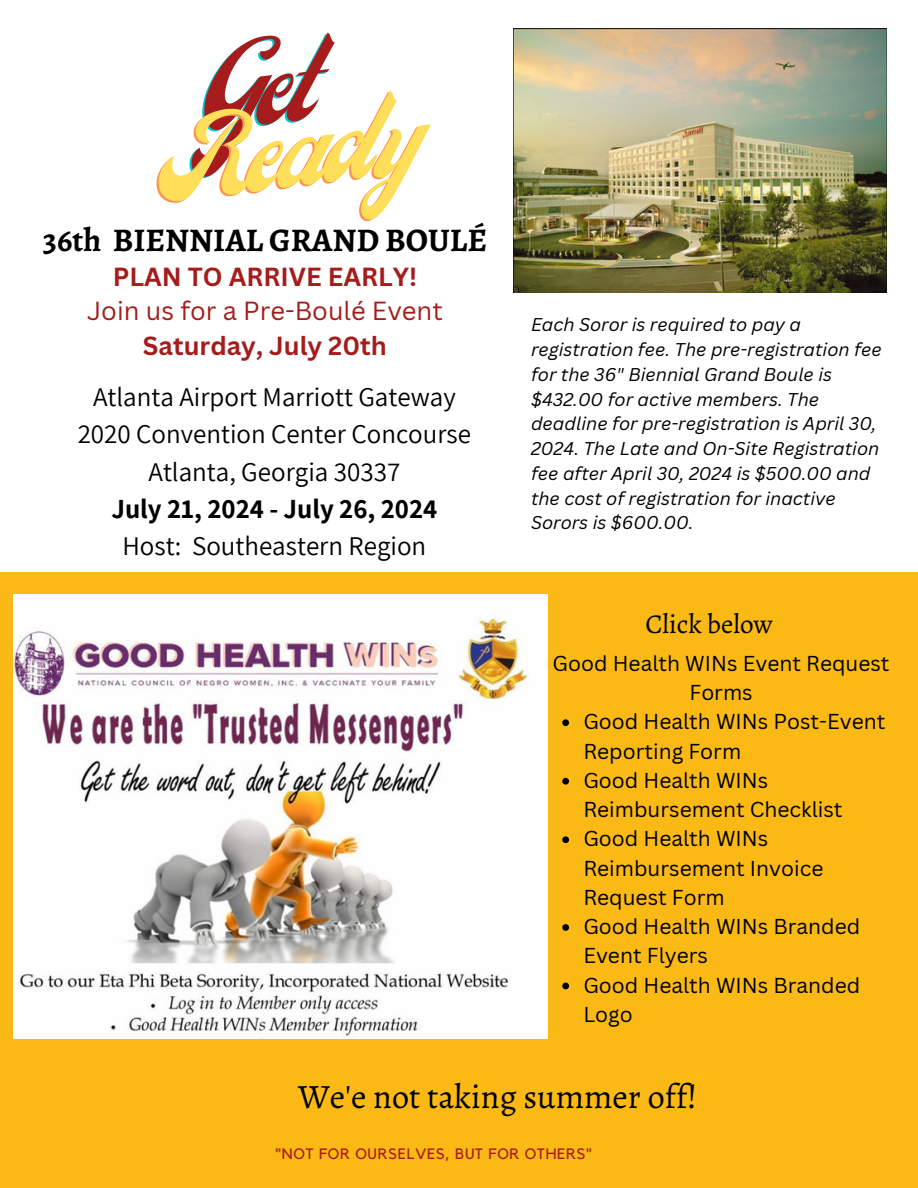
<style>
.page{position:relative;width:918px;height:1188px;background:#fff}
.page>*{position:absolute;margin:0;border:0;box-sizing:border-box;transform-origin:0 0}
.t1{font:91.2px "Carlsonscript";color:#ff914d}
.t2{font:34.2px "Alegreya";color:#000}
.t3{font:700 33px "Alegreya";color:#000}
.t4{font:27.3px "Alegreya";color:#000}
.t5{font:27px/37.2px "Assistant";color:#000;text-align:center}
.t6{font:700 27px "Assistant";color:#000}
.t7{font:700 25.5px "Canva Sans";color:#a61c1c}
.t8{font:25.5px "Canva Sans";color:#a61c1c}
.t9{font:21px/29.2px "Canva Sans";color:#000}
.t10{font:italic 18px/24.8px "Canva Sans";color:#000}
.t11{font:15px "Kollektif";letter-spacing:.05em;color:#a61c1c}
</style>
<div class="page">
<img style="left:513px;top:28px;width:374px;height:265px">
<div style="left:0;top:572px;width:918px;height:616px;background:#fab915"></div>
<img style="left:14px;top:594px;width:533px;height:444px">
<svg style="left:562px;top:719px;width:7px;height:7px"></svg>
<svg style="left:562px;top:778px;width:7px;height:7px"></svg>
<svg style="left:562px;top:836px;width:7px;height:7px"></svg>
<svg style="left:562px;top:924px;width:7px;height:7px"></svg>
<svg style="left:562px;top:983px;width:7px;height:6px"></svg>
<h1 class="t1" style="left:149px;top:121px;width:263px;rotate:-7deg">Ready</h1>
<h3 class="t3" style="left:43px;top:217px;width:446px">36th BIENNIAL GRAND BOULÉ</h3>
<h3 class="t7" style="left:113px;top:261px;width:306px">PLAN TO ARRIVE EARLY!</h3>
<h3 class="t8" style="left:87px;top:296px;width:357px">Join us for a Pre-Boulé Event</h3>
<h3 class="t7" style="left:143px;top:331px;width:246px">Saturday, July 20th</h3>
<h3 class="t5" style="left:78px;top:377px;width:395px">Atlanta Airport Marriott Gateway<br>2020 Convention Center Concourse<br>Atlanta, Georgia 30337</h3>
<h3 class="t6" style="left:111px;top:490px;width:327px">July 21, 2024 - July 26, 2024</h3>
<h3 class="t5" style="left:122px;top:526px;width:305px">Host: Southeastern Region</h3>
<p class="t10" style="left:531px;top:313px;width:352px">Each Soror is required to pay a registration fee. The pre-registration fee for the 36" Biennial Grand Boule is $432.00 for active members. The deadline for pre-registration is April 30, 2024. The Late and On-Site Registration fee after April 30, 2024 is $500.00 and the cost of registration for inactive Sorors is $600.00.</p>
<h3 class="t4" style="left:645px;top:607px;width:129px">Click below</h3>
<p class="t9" style="left:553px;top:649px;width:338px;text-align:center">Good Health WINs Event Request<br>Forms</p>
<p class="t9" style="left:583px;top:707px;width:304px">Good Health WINs Post-Event<br>Reporting Form<br>Good Health WINs<br>Reimbursement Checklist<br>Good Health WINs<br>Reimbursement Invoice<br>Request Form<br>Good Health WINs Branded<br>Event Flyers<br>Good Health WINs Branded<br>Logo</p>
<h2 class="t2" style="left:298px;top:1075px;width:401px">We'e not taking summer off!</h2>
<p class="t11" style="left:275px;top:1145px;width:318px">"NOT FOR OURSELVES, BUT FOR OTHERS"</p>
</div>
